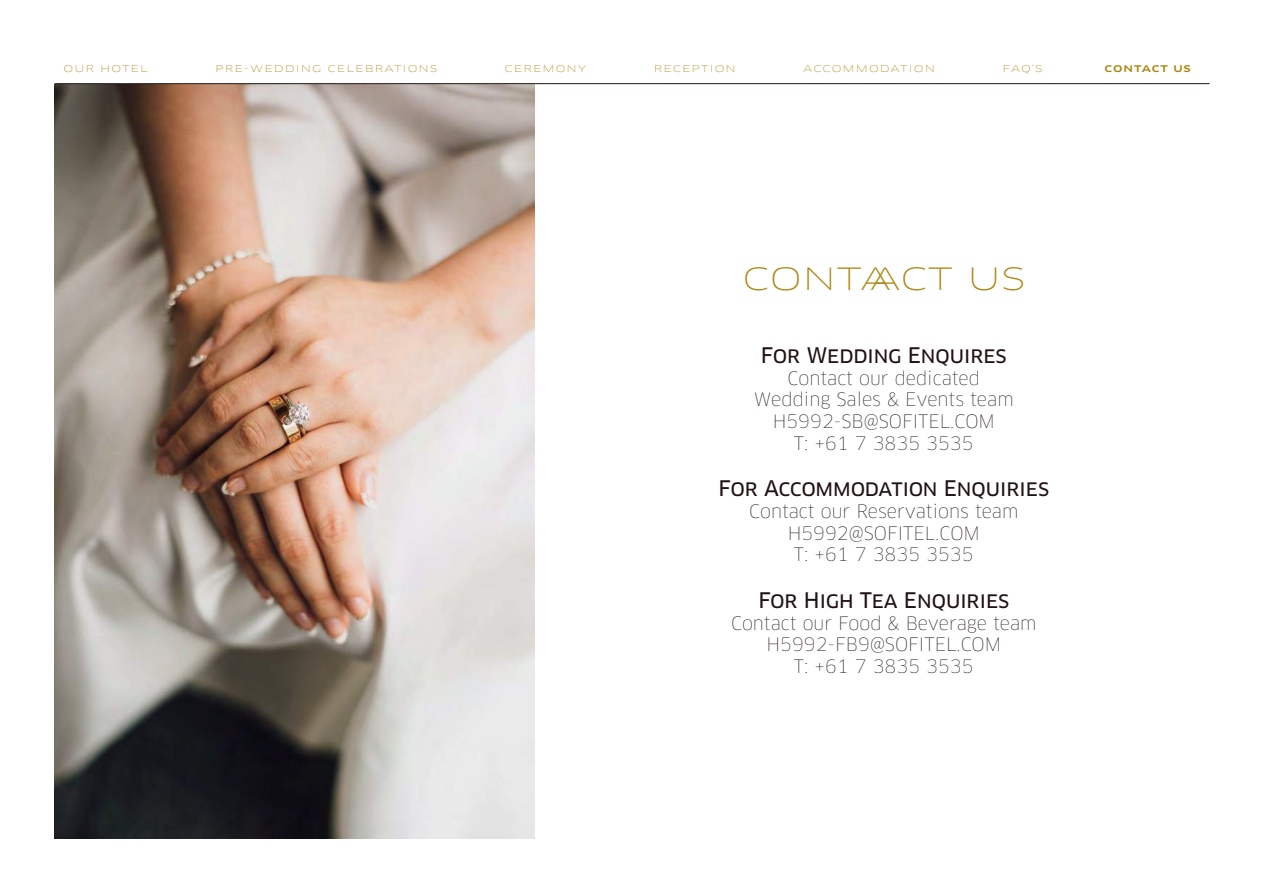
<style>
.page{position:relative;width:1263px;height:893px;background:#fff}
.page>*{position:absolute;margin:0;border:0;box-sizing:border-box;transform-origin:0 0}
.t1{font:100 30px "Clan OT Extd";letter-spacing:-.005em;color:#ac8610}
.t2{font:21px "Clan OT News";color:#211214}
.t3{font:100 18px/21.6px "Clan OT";color:#211214;text-align:center}
.t4{font:100 9px "Clan OT Extd";letter-spacing:.11em;color:#ac8610}
.t5{font:500 9px "Clan OT Extd";letter-spacing:.1em;color:#ac8610}
</style>
<div class="page">
<img style="left:54px;top:84px;width:480px;height:755px">
<hr style="left:55px;top:83px;width:1154px;height:1px;background:#211214">
<p class="t4" style="left:64px;top:63px;width:86px">OUR HOTEL</p>
<p class="t4" style="left:215px;top:63px;width:223px">PRE-WEDDING CELEBRATIONS</p>
<p class="t4" style="left:505px;top:63px;width:83px">CEREMONY</p>
<p class="t4" style="left:654px;top:63px;width:83px">RECEPTION</p>
<p class="t4" style="left:803px;top:63px;width:133px">ACCOMMODATION</p>
<p class="t4" style="left:1002px;top:63px;width:42px">FAQ’S</p>
<p class="t5" style="left:1104px;top:64px;width:88px">CONTACT US</p>
<h1 class="t1" style="left:742px;top:261px;width:285px">CONTAACT US</h1>
<p class="t2" style="left:761px;top:343px;width:247px">For Wedding Enquires</p>
<p class="t3" style="left:754px;top:367px;width:261px">Contact our dedicated<br>Wedding Sales &amp; Events team<br>H5992-SB@SOFITEL.COM<br>T: +61 7 3835 3535</p>
<p class="t2" style="left:718px;top:476px;width:332px">For Accommodation Enquiries</p>
<p class="t3" style="left:749px;top:500px;width:271px">Contact our Reservations team<br>H5992@SOFITEL.COM<br>T: +61 7 3835 3535</p>
<p class="t2" style="left:758px;top:588px;width:252px">For High Tea Enquiries</p>
<p class="t3" style="left:731px;top:612px;width:307px">Contact our Food &amp; Beverage team<br>H5992-FB9@SOFITEL.COM<br>T: +61 7 3835 3535</p>
</div>
